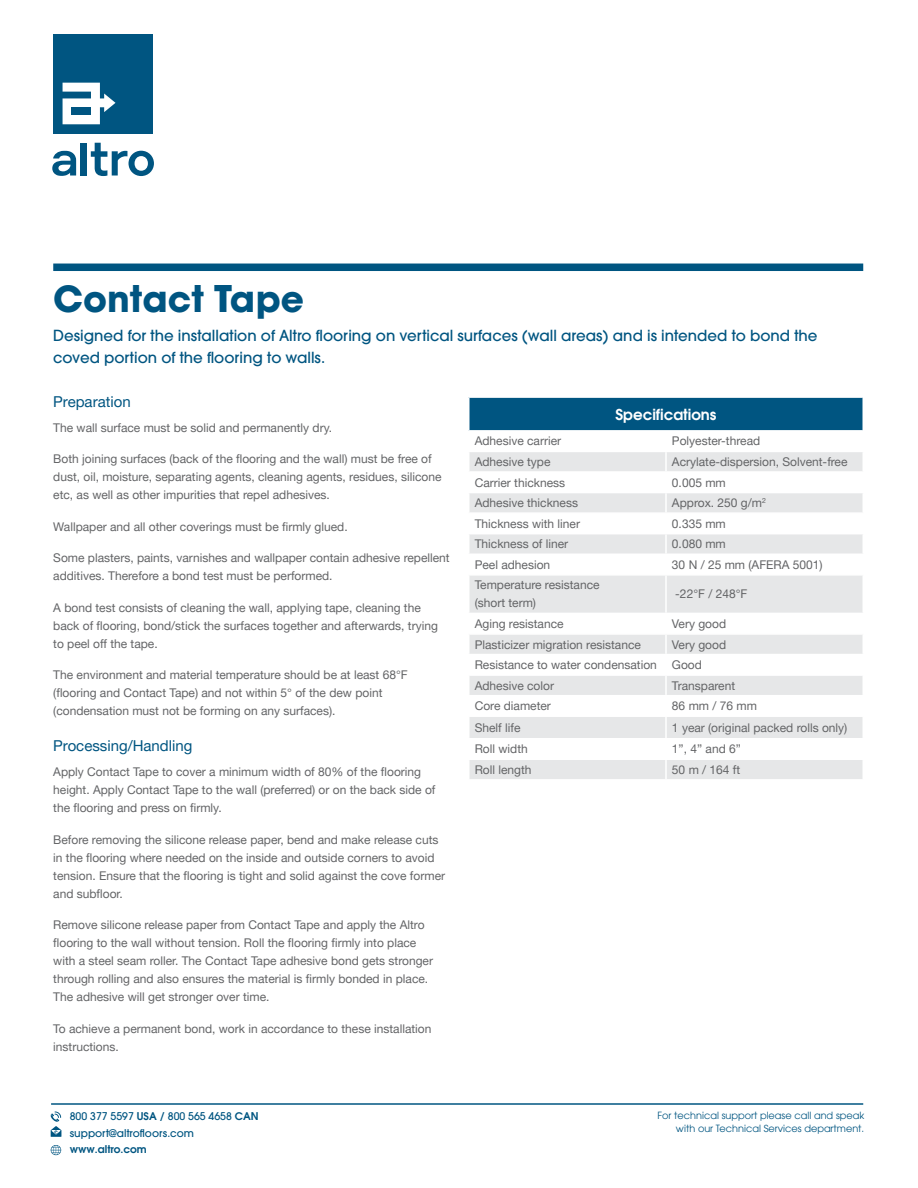
<style>
.page{position:relative;width:918px;height:1188px;background:#fff}
.page>*{position:absolute;margin:0;border:0;box-sizing:border-box;transform-origin:0 0}
.t1{font:700 36px "Avant Garde";color:#005581}
.t2{font:500 15px/22.5px "Avant Garde";color:#005581}
.t3{font:15px "Helvetica Neue LT Pro";color:#005581}
.t4{font:600 15px "Avant Garde";color:#fff}
.t5{font:12px/18px "Helvetica Neue LT Pro";color:#636466}
.t6{font:500 10.5px/16.5px "Avant Garde";color:#005581}
.t7{font:600 10.5px "Avant Garde";color:#005581}
.t8{font:9.75px/13.5px "Avant Garde";color:#005581;text-align:right}
.s1{font-weight:600}
</style>
<div class="page">
<div style="left:53px;top:264px;width:810px;height:7px;background:#005581"></div>
<svg style="left:50px;top:1111px;width:11px;height:26px"></svg>
<svg style="left:51px;top:1145px;width:10px;height:10px"></svg>
<hr style="left:51px;top:1103px;width:812px;height:2px;background:#005581">
<div style="left:81px;top:143px;width:6px;height:33px;background:#005581"></div>
<svg style="left:52px;top:151px;width:24px;height:25px"></svg>
<svg style="left:91px;top:143px;width:63px;height:33px"></svg>
<div style="left:53px;top:34px;width:100px;height:100px;background:#005581"></div>
<svg style="left:63px;top:83px;width:53px;height:41px"></svg>
<div style="left:72px;top:108px;width:19px;height:7px;background:#005581"></div>
<div style="left:469px;top:397px;width:394px;height:34px;background:#005581"></div>
<svg style="left:470px;top:452px;width:392px;height:327px;fill:#e6e7e8"></svg>
<hr style="left:468px;top:471px;width:198px;height:2px;background:#fff">
<hr style="left:666px;top:471px;width:198px;height:2px;background:#fff">
<hr style="left:468px;top:492px;width:198px;height:1px;background:#fff">
<hr style="left:666px;top:492px;width:198px;height:1px;background:#fff">
<hr style="left:468px;top:512px;width:198px;height:2px;background:#fff">
<svg style="left:469px;top:452px;width:1px;height:60px"></svg>
<hr style="left:666px;top:512px;width:198px;height:2px;background:#fff">
<svg style="left:665px;top:452px;width:2px;height:81px"></svg>
<svg style="left:862px;top:452px;width:1px;height:60px"></svg>
<svg style="left:665px;top:555px;width:2px;height:19px"></svg>
<hr style="left:665px;top:739px;width:2px;height:20px;background:#fff">
<hr style="left:468px;top:533px;width:198px;height:1px;background:#fff">
<hr style="left:468px;top:554px;width:198px;height:1px;background:#fff">
<hr style="left:666px;top:533px;width:198px;height:1px;background:#fff">
<hr style="left:665px;top:534px;width:2px;height:20px;background:#fff">
<hr style="left:666px;top:554px;width:198px;height:1px;background:#fff">
<hr style="left:468px;top:574px;width:198px;height:2px;background:#fff">
<hr style="left:468px;top:613px;width:198px;height:1px;background:#fff">
<hr style="left:666px;top:574px;width:198px;height:2px;background:#fff">
<hr style="left:665px;top:576px;width:2px;height:37px;background:#fff">
<hr style="left:666px;top:613px;width:198px;height:1px;background:#fff">
<hr style="left:468px;top:633px;width:198px;height:2px;background:#fff">
<hr style="left:468px;top:654px;width:198px;height:1px;background:#fff">
<hr style="left:666px;top:633px;width:198px;height:2px;background:#fff">
<hr style="left:666px;top:654px;width:198px;height:1px;background:#fff">
<hr style="left:468px;top:674px;width:198px;height:2px;background:#fff">
<svg style="left:469px;top:635px;width:1px;height:60px"></svg>
<hr style="left:468px;top:695px;width:198px;height:1px;background:#fff">
<hr style="left:666px;top:674px;width:198px;height:2px;background:#fff">
<svg style="left:665px;top:614px;width:2px;height:101px"></svg>
<svg style="left:862px;top:635px;width:1px;height:60px"></svg>
<hr style="left:666px;top:695px;width:198px;height:1px;background:#fff">
<hr style="left:468px;top:715px;width:198px;height:2px;background:#fff">
<hr style="left:468px;top:738px;width:198px;height:1px;background:#fff">
<hr style="left:666px;top:715px;width:198px;height:2px;background:#fff">
<hr style="left:665px;top:717px;width:2px;height:21px;background:#fff">
<hr style="left:666px;top:738px;width:198px;height:1px;background:#fff">
<hr style="left:468px;top:759px;width:198px;height:1px;background:#fff">
<svg style="left:469px;top:760px;width:1px;height:19px"></svg>
<hr style="left:666px;top:759px;width:198px;height:1px;background:#fff">
<svg style="left:665px;top:760px;width:2px;height:19px"></svg>
<svg style="left:862px;top:760px;width:1px;height:19px"></svg>
<hr style="left:468px;top:396px;width:198px;height:2px;background:#fff">
<hr style="left:468px;top:398px;width:2px;height:32px;background:#fff">
<hr style="left:666px;top:396px;width:198px;height:2px;background:#fff">
<hr style="left:862px;top:398px;width:2px;height:32px;background:#fff">
<hr style="left:468px;top:430px;width:198px;height:2px;background:#fff">
<hr style="left:666px;top:430px;width:198px;height:2px;background:#fff">
<h1 class="t1" style="left:53px;top:275px;width:252px">Contact Tape</h1>
<p class="t2" style="left:53px;top:324px;width:766px">Designed for the installation of Altro flooring on vertical surfaces (wall areas) and is intended to bond the coved portion of the flooring to walls.</p>
<p class="t3" style="left:53px;top:392px;width:79px">Preparation</p>
<p class="t5" style="left:53px;top:418px;width:280px">The wall surface must be solid and permanently dry.</p>
<p class="t5" style="left:53px;top:450px;width:390px">Both joining surfaces (back of the flooring and the wall) must be free of dust, oil, moisture, separating agents, cleaning agents, residues, silicone etc, as well as other impurities that repel adhesives.</p>
<p class="t5" style="left:53px;top:517px;width:296px">Wallpaper and all other coverings must be firmly glued.</p>
<p class="t5" style="left:53px;top:549px;width:398px">Some plasters, paints, varnishes and wallpaper contain adhesive repellent additives. Therefore a bond test must be performed.</p>
<p class="t5" style="left:53px;top:598px;width:386px">A bond test consists of cleaning the wall, applying tape, cleaning the back of flooring, bond/stick the surfaces together and afterwards, trying to peel off the tape.</p>
<p class="t5" style="left:53px;top:666px;width:356px">The environment and material temperature should be at least 68°F (flooring and Contact Tape) and not within 5° of the dew point (condensation must not be forming on any surfaces).</p>
<p class="t3" style="left:53px;top:737px;width:141px">Processing/Handling</p>
<p class="t5" style="left:53px;top:763px;width:384px">Apply Contact Tape to cover a minimum width of 80% of the flooring height. Apply Contact Tape to the wall (preferred) or on the back side of the flooring and press on firmly.</p>
<p class="t5" style="left:53px;top:830px;width:393px">Before removing the silicone release paper, bend and make release cuts in the flooring where needed on the inside and outside corners to avoid tension. Ensure that the flooring is tight and solid against the cove former and subfloor.</p>
<p class="t5" style="left:53px;top:916px;width:381px">Remove silicone release paper from Contact Tape and apply the Altro flooring to the wall without tension. Roll the flooring firmly into place with a steel seam roller. The Contact Tape adhesive bond gets stronger through rolling and also ensures the material is firmly bonded in place.<br>The adhesive will get stronger over time.</p>
<p class="t5" style="left:53px;top:1019px;width:380px">To achieve a permanent bond, work in accordance to these installation instructions.</p>
<p class="t6" style="left:70px;top:1108px;width:190px">800 377 5597 <span class="s1">USA</span> / 800 565 4658 <span class="s1">CAN </span>support@altrofloors.com</p>
<p class="t7" style="left:70px;top:1143px;width:78px">www.altro.com</p>
<p class="t4" style="left:615px;top:404px;width:103px">Specifications</p>
<p class="t5" style="left:475px;top:432px;width:88px">Adhesive carrier</p>
<p class="t5" style="left:672px;top:432px;width:90px">Polyester-thread</p>
<p class="t5" style="left:475px;top:452px;width:77px">Adhesive type</p>
<p class="t5" style="left:672px;top:452px;width:177px">Acrylate-dispersion, Solvent-free</p>
<p class="t5" style="left:475px;top:473px;width:92px">Carrier thickness</p>
<p class="t5" style="left:672px;top:473px;width:55px">0.005 mm</p>
<p class="t5" style="left:475px;top:494px;width:105px">Adhesive thickness</p>
<p class="t5" style="left:672px;top:494px;width:95px">Approx. 250 g/m<sup>2</sup></p>
<p class="t5" style="left:475px;top:514px;width:107px">Thickness with liner</p>
<p class="t5" style="left:672px;top:514px;width:55px">0.335 mm</p>
<p class="t5" style="left:475px;top:535px;width:95px">Thickness of liner</p>
<p class="t5" style="left:672px;top:535px;width:55px">0.080 mm</p>
<p class="t5" style="left:475px;top:555px;width:77px">Peel adhesion</p>
<p class="t5" style="left:672px;top:555px;width:152px">30 N / 25 mm (AFERA 5001)</p>
<p class="t5" style="left:475px;top:576px;width:126px">Temperature resistance (short term)</p>
<p class="t5" style="left:675px;top:585px;width:74px">-22°F / 248°F</p>
<p class="t5" style="left:475px;top:614px;width:90px">Aging resistance</p>
<p class="t5" style="left:672px;top:614px;width:56px">Very good</p>
<p class="t5" style="left:475px;top:635px;width:168px">Plasticizer migration resistance</p>
<p class="t5" style="left:672px;top:635px;width:56px">Very good</p>
<p class="t5" style="left:475px;top:656px;width:184px">Resistance to water condensation</p>
<p class="t5" style="left:672px;top:656px;width:31px">Good</p>
<p class="t5" style="left:475px;top:676px;width:81px">Adhesive color</p>
<p class="t5" style="left:672px;top:676px;width:65px">Transparent</p>
<p class="t5" style="left:475px;top:697px;width:78px">Core diameter</p>
<p class="t5" style="left:672px;top:697px;width:86px">86 mm / 76 mm</p>
<p class="t5" style="left:475px;top:718px;width:47px">Shelf life</p>
<p class="t5" style="left:672px;top:718px;width:177px">1 year (original packed rolls only)</p>
<p class="t5" style="left:475px;top:740px;width:55px">Roll width</p>
<p class="t5" style="left:672px;top:740px;width:70px">1”, 4” and 6”</p>
<p class="t5" style="left:475px;top:760px;width:58px">Roll length</p>
<p class="t5" style="left:672px;top:760px;width:70px">50 m / 164 ft</p>
<p class="t8" style="left:658px;top:1108px;width:208px">For technical support please call and speak with our Technical Services department.</p>
</div>
